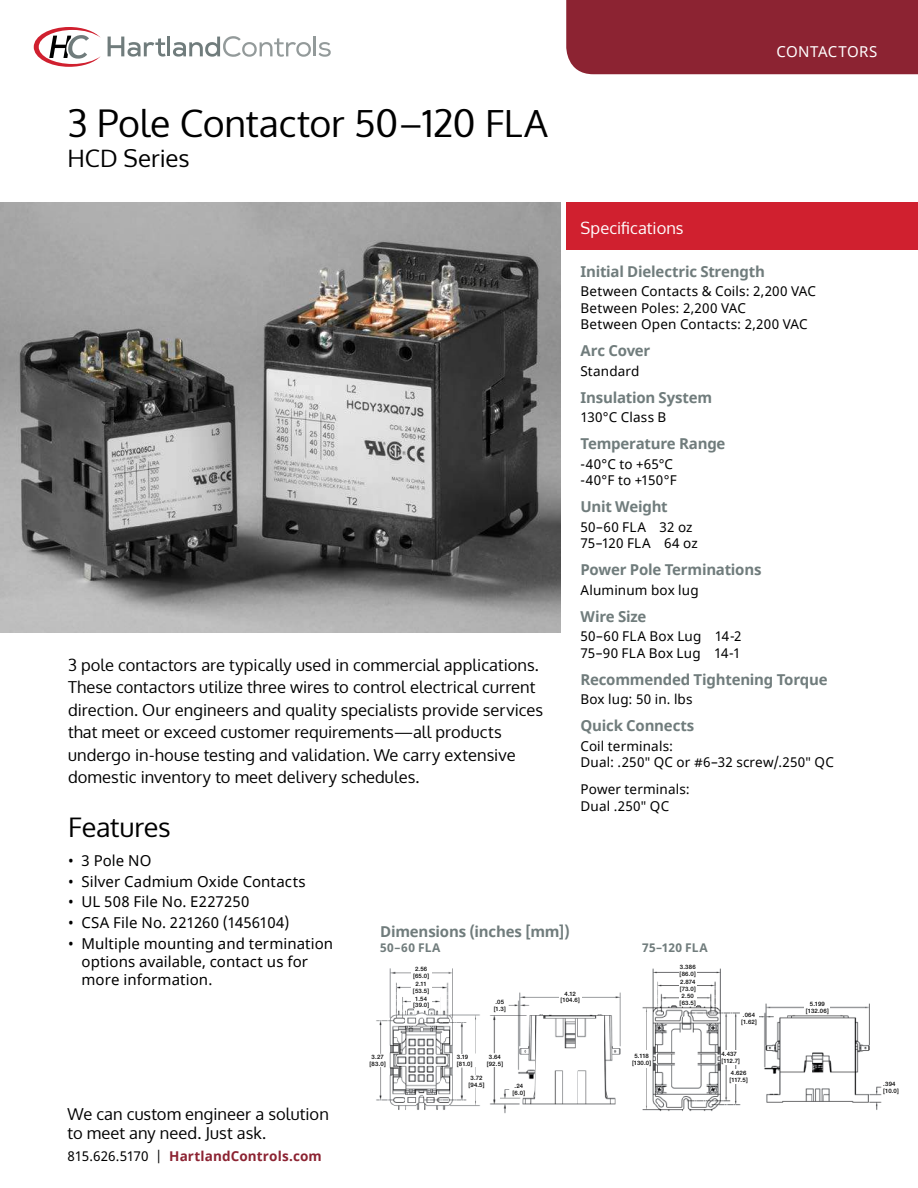
<style>
.page{position:relative;width:918px;height:1188px;background:#fff}
.page>*{position:absolute;margin:0;border:0;box-sizing:border-box;transform-origin:0 0}
.t1{font:37.5px "Oxygen";letter-spacing:-.005em;color:#000}
.t2{font:27px "Oxygen";letter-spacing:-.005em;color:#000}
.t3{font:24px "Oxygen";color:#000}
.t4{font:16.5px/22.5px "Oxygen";letter-spacing:.005em;color:#000}
.t5{font:16.5px "Oxygen";color:#fff}
.t6{font:700 15px "Noto Sans";letter-spacing:-.015em;color:#707c7c}
.t7{font:15px/18px "Noto Sans";letter-spacing:.01em;color:#000}
.t8{font:15px "Noto Sans";letter-spacing:.025em;color:#fff}
.t9{font:13.5px/16.5px "Noto Sans";letter-spacing:.015em;color:#000}
.t10{font:700 13.5px "Noto Sans";letter-spacing:.01em;color:#8c2332}
.t11{font:700 12px "Noto Sans";letter-spacing:.04em;color:#707c7c}
.t12{font:500 6px/6.8px "Helvetica Neue";letter-spacing:.02em;color:#000;text-align:center}
.s1{font-weight:400;color:#000}
</style>
<div class="page">
<img style="left:0;top:202px;width:560px;height:431px">
<div style="left:566px;top:0;width:352px;height:74px;background:#8c2332"></div>
<div style="left:566px;top:202px;width:352px;height:48px;background:#d0202f"></div>
<svg style="left:108px;top:36px;width:223px;height:21px"></svg>
<svg style="left:34px;top:27px;width:67px;height:40px"></svg>
<img style="left:490px;top:992px;width:131px;height:122px">
<img style="left:376px;top:968px;width:104px;height:142px">
<img style="left:642px;top:968px;width:240px;height:143px">
<div style="left:411px;top:967px;width:20px;height:12px;background:#fff"></div>
<div style="left:411px;top:981px;width:20px;height:12px;background:#fff"></div>
<div style="left:411px;top:996px;width:20px;height:12px;background:#fff"></div>
<div style="left:457px;top:1055px;width:25px;height:12px;background:#fff"></div>
<div style="left:485px;top:1055px;width:19px;height:12px;background:#fff"></div>
<div style="left:492px;top:998px;width:16px;height:14px;background:#fff"></div>
<div style="left:510px;top:1083px;width:18px;height:12px;background:#fff"></div>
<div style="left:679px;top:964px;width:18px;height:13px;background:#fff"></div>
<div style="left:679px;top:980px;width:18px;height:12px;background:#fff"></div>
<div style="left:679px;top:994px;width:18px;height:12px;background:#fff"></div>
<div style="left:631px;top:1051px;width:21px;height:17px;background:#fff"></div>
<div style="left:721px;top:1050px;width:21px;height:14px;background:#fff"></div>
<div style="left:728px;top:1069px;width:21px;height:15px;background:#fff"></div>
<div style="left:740px;top:1012px;width:18px;height:13px;background:#fff"></div>
<div style="left:805px;top:1001px;width:25px;height:14px;background:#fff"></div>
<div style="left:559px;top:991px;width:23px;height:12px;background:#fff"></div>
<div style="left:466px;top:1075px;width:21px;height:12px;background:#fff"></div>
<div style="left:367px;top:1054px;width:21px;height:12px;background:#fff"></div>
<h1 class="t1" style="left:68px;top:98px;width:482px">3 Pole Contactor 50–120 FLA</h1>
<h3 class="t3" style="left:68px;top:142px;width:124px">HCD Series</h3>
<p class="t5" style="left:580px;top:216px;width:105px">Specifications</p>
<p class="t8" style="left:777px;top:41px;width:102px">CONTACTORS</p>
<p class="t6" style="left:580px;top:261px;width:186px">Initial Dielectric Strength</p>
<p class="t9" style="left:580px;top:283px;width:237px">Between Contacts &amp; Coils: 2,200 VAC<br>Between Poles: 2,200 VAC<br>Between Open Contacts: 2,200 VAC</p>
<p class="t6" style="left:580px;top:340px;width:71px">Arc Cover</p>
<p class="t9" style="left:580px;top:363px;width:61px">Standard</p>
<p class="t6" style="left:580px;top:387px;width:133px">Insulation System</p>
<p class="t9" style="left:580px;top:409px;width:87px">130°C Class B</p>
<p class="t6" style="left:580px;top:433px;width:147px">Temperature Range</p>
<p class="t9" style="left:580px;top:456px;width:98px">-40°C to +65°C -40°F to +150°F</p>
<p class="t6" style="left:580px;top:496px;width:89px">Unit Weight</p>
<p class="t9" style="left:580px;top:519px;width:119px">50–60 FLA 32 oz<br>75–120 FLA 64 oz</p>
<p class="t6" style="left:580px;top:559px;width:183px">Power Pole Terminations</p>
<p class="t9" style="left:580px;top:582px;width:120px">Aluminum box lug</p>
<p class="t6" style="left:580px;top:606px;width:67px">Wire Size</p>
<p class="t9" style="left:580px;top:628px;width:163px">50–60 FLA Box Lug 14-2<br>75–90 FLA Box Lug 14-1</p>
<p class="t6" style="left:580px;top:669px;width:249px">Recommended Tightening Torque</p>
<p class="t9" style="left:580px;top:691px;width:114px">Box lug: 50 in. lbs</p>
<p class="t6" style="left:580px;top:715px;width:115px">Quick Connects</p>
<p class="t9" style="left:580px;top:738px;width:255px">Coil terminals:<br>Dual: .250″ QC or #6–32 screw/.250″ QC</p>
<p class="t9" style="left:580px;top:782px;width:111px">Power terminals:<br>Dual .250″ QC</p>
<p class="t4" style="left:68px;top:654px;width:477px">3 pole contactors are typically used in commercial applications.<br>These contactors utilize three wires to control electrical current direction. Our engineers and quality specialists provide services that meet or exceed customer requirements—all products undergo in-house testing and validation. We carry extensive domestic inventory to meet delivery schedules.</p>
<h2 class="t2" style="left:68px;top:809px;width:104px">Features</h2>
<p class="t7" style="left:68px;top:852px;width:85px">• 3 Pole NO</p>
<p class="t7" style="left:68px;top:873px;width:239px">• Silver Cadmium Oxide Contacts</p>
<p class="t7" style="left:68px;top:894px;width:183px">• UL 508 File No. E227250</p>
<p class="t7" style="left:68px;top:914px;width:223px">• CSA File No. 221260 (1456104)</p>
<p class="t7" style="left:82px;top:935px;width:253px;text-indent:-14px">• Multiple mounting and termination options available, contact us for more information.</p>
<p class="t6" style="left:380px;top:921px;width:191px">Dimensions (inches [mm])</p>
<p class="t11" style="left:380px;top:939px;width:62px">50–60 FLA</p>
<p class="t11" style="left:642px;top:939px;width:67px">75–120 FLA</p>
<p class="t12" style="left:413px;top:966px;width:18px">2.56 [65.0]</p>
<p class="t12" style="left:413px;top:980px;width:18px">2.11 [53.5]</p>
<p class="t12" style="left:413px;top:995px;width:18px">1.54 [39.0]</p>
<p class="t12" style="left:680px;top:964px;width:18px;text-align:left">3.386 [86.0]</p>
<p class="t12" style="left:680px;top:979px;width:18px">2.874 [73.0]<br>2.50 [63.5]</p>
<p class="t12" style="left:561px;top:990px;width:21px">4.12 [104.6]</p>
<p class="t12" style="left:494px;top:998px;width:14px">.05 [1.3]</p>
<p class="t12" style="left:806px;top:1001px;width:24px">5.199 [132.06]</p>
<p class="t12" style="left:741px;top:1012px;width:17px;text-align:left">.064 [1.62]</p>
<p class="t4" style="left:68px;top:1104px;width:263px;line-height:19.5px">We can custom engineer a solution to meet any need. Just ask.</p>
<p class="t10" style="left:68px;top:1147px;width:256px"><span class="s1">815.626.5170 |</span> HartlandControls.com</p>
<p class="t12" style="left:370px;top:1054px;width:18px">3.27 [83.0]</p>
<p class="t12" style="left:457px;top:1054px;width:17px;text-align:left">3.19 [81.0]</p>
<p class="t12" style="left:487px;top:1054px;width:18px">3.64 [92.5]</p>
<p class="t12" style="left:468px;top:1074px;width:18px">3.72 [94.5]</p>
<p class="t12" style="left:513px;top:1082px;width:14px">.24 [6.0]</p>
<p class="t12" style="left:632px;top:1052px;width:21px">5.118 [130.0]</p>
<p class="t12" style="left:721px;top:1050px;width:20px;text-align:left">4.437 [112.7]</p>
<p class="t12" style="left:730px;top:1070px;width:20px;text-align:left">4.626 [117.5]</p>
<p class="t12" style="left:883px;top:1080px;width:17px;text-align:left">.394 [10.0]</p>
</div>
